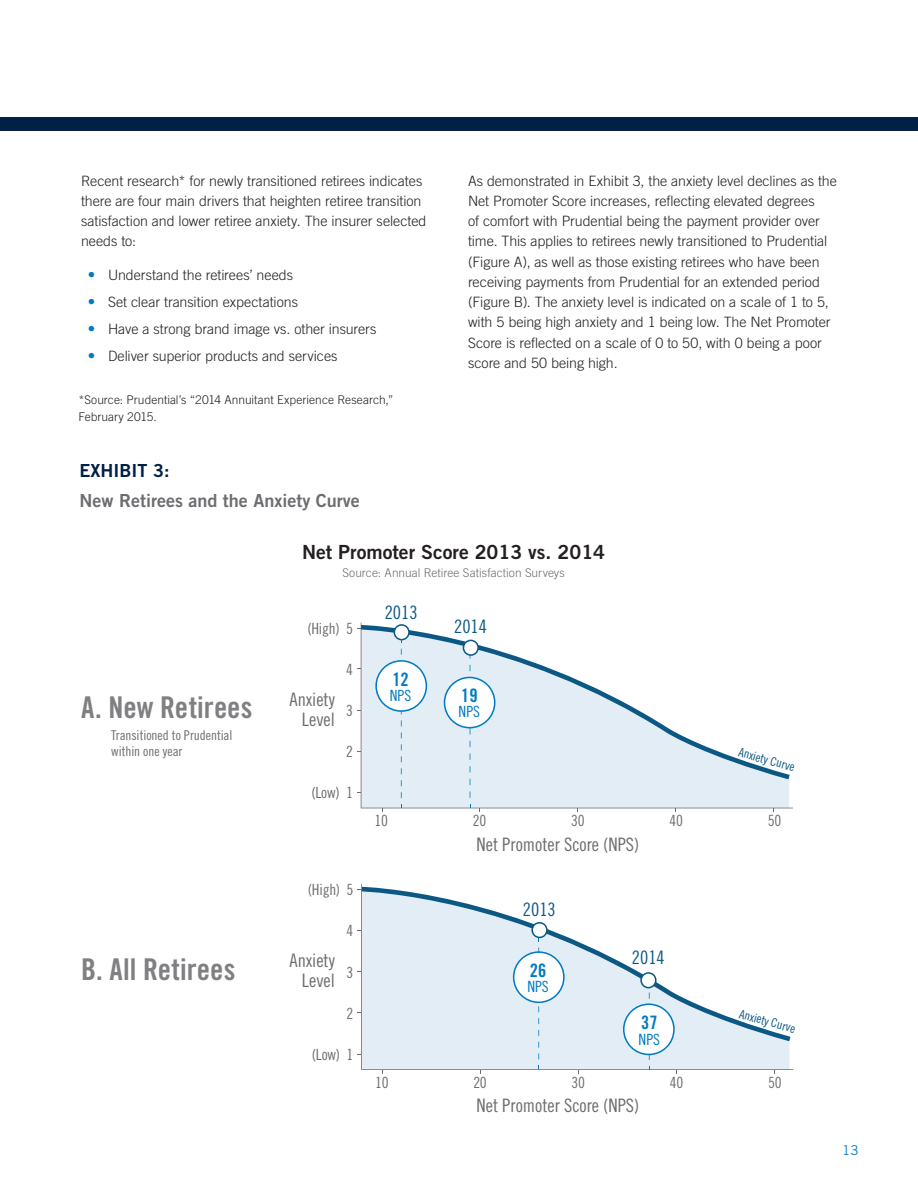
<style>
.page{position:relative;width:918px;height:1188px;background:#fff}
.page>*{position:absolute;margin:0;border:0;box-sizing:border-box;transform-origin:0 0}
.t1{font:30px "Trade Gothic LT Std Bd Cn 20";letter-spacing:.005em;color:#808083}
.t2{font:19.5px "Trade Gothic LT Std Bd 2";color:#231f20}
.t3{font:18.6px/20.1px "Trade Gothic LT Std Cn 18";color:#6c6d70;text-align:right}
.t4{font:18.6px "Trade Gothic LT Std Cn 18";color:#0c5884}
.t5{font:18.6px "Trade Gothic LT Std Bd Cn 20";color:#007bc3}
.Exhibit_Heading{font:18px "Trade Gothic LT Std Bd 2";color:#6c6d70}
.Exhibits{font:18px "Trade Gothic LT Std Bd 2";color:#002045}
.t6{font:15.45px "Trade Gothic LT Std Cn 18";letter-spacing:-.015em;color:#6c6d70}
.t7{font:15.45px "Trade Gothic LT Std Cn 18";color:#007bc3}
.Body_Text{font:300 14.25px/20.2px "Trade Gothic LT Std";letter-spacing:-.005em;color:#231f20}
.t8{font:13.5px/16.5px "Trade Gothic LT Std Cn 18";color:#6c6d70}
.t9{font:13.5px "Trade Gothic LT Std";color:#007bc3}
.t10{font:12.3px "Trade Gothic LT Std Cn 18";color:#0c5884}
.t11{font:300 12px/16.5px "Trade Gothic LT Std";color:#231f20}
.Disclaimer{font:300 12px "Trade Gothic LT Std";letter-spacing:.005em;color:#6c6d70}
.s1{font-weight:400;font-size:15px;color:#007bc3}
</style>
<div class="page">
<div style="left:0;top:117px;width:918px;height:14px;background:#002045"></div>
<svg style="left:361px;top:623px;width:432px;height:185px;fill:#e2edf5"></svg>
<svg style="left:361px;top:884px;width:432px;height:186px;fill:#e2edf5"></svg>
<svg style="left:361px;top:625px;width:429px;height:154px;fill:#e2edf5"></svg>
<svg style="left:463px;top:640px;width:16px;height:18px"></svg>
<svg style="left:362px;top:887px;width:428px;height:154px;fill:#e2edf5"></svg>
<svg style="left:444px;top:677px;width:52px;height:57px"></svg>
<svg style="left:394px;top:624px;width:16px;height:19px"></svg>
<svg style="left:375px;top:649px;width:52px;height:65px"></svg>
<svg style="left:531px;top:922px;width:17px;height:20px"></svg>
<svg style="left:513px;top:948px;width:52px;height:64px"></svg>
<svg style="left:623px;top:972px;width:52px;height:88px"></svg>
<p class="Body_Text" style="left:81px;top:170px;width:347px">Recent research* for newly transitioned retirees indicates there are four main drivers that heighten retiree transition satisfaction and lower retiree anxiety. The insurer selected needs to:</p>
<p class="Body_Text" style="left:88px;top:265px;width:207px"><span class="s1">•</span> Understand the retirees’ needs</p>
<p class="Body_Text" style="left:88px;top:292px;width:212px"><span class="s1">•</span> Set clear transition expectations</p>
<p class="Body_Text" style="left:88px;top:319px;width:290px"><span class="s1">•</span> Have a strong brand image vs. other insurers</p>
<p class="Body_Text" style="left:88px;top:346px;width:251px"><span class="s1">•</span> Deliver superior products and services</p>
<p class="t11" style="left:78px;top:392px;width:317px">*Source: Prudential’s “2014 Annuitant Experience Research,”<br>February 2015.</p>
<p class="Body_Text" style="left:468px;top:170px;width:370px">As demonstrated in Exhibit 3, the anxiety level declines as the Net Promoter Score increases, reflecting elevated degrees<br>of comfort with Prudential being the payment provider over time. This applies to retirees newly transitioned to Prudential (Figure A), as well as those existing retirees who have been receiving payments from Prudential for an extended period (Figure B). The anxiety level is indicated on a scale of 1 to 5, with 5 being high anxiety and 1 being low. The Net Promoter Score is reflected on a scale of 0 to 50, with 0 being a poor score and 50 being high.</p>
<p class="Exhibits" style="left:80px;top:459px;width:91px">EXHIBIT 3:</p>
<p class="Exhibit_Heading" style="left:80px;top:490px;width:282px">New Retirees and the Anxiety Curve</p>
<p class="t2" style="left:302px;top:540px;width:305px">Net Promoter Score 2013 vs. 2014</p>
<h1 class="t1" style="left:81px;top:689px;width:173px">A. New Retirees</h1>
<p class="t8" style="left:111px;top:727px;width:123px">Transitioned to Prudential within one year</p>
<h1 class="t1" style="left:81px;top:951px;width:156px">B. All Retirees</h1>
<p class="Disclaimer" style="left:342px;top:566px;width:224px">Source: Annual Retiree Satisfaction Surveys</p>
<p class="t6" style="left:307px;top:619px;width:47px">(High) 5</p>
<p class="t6" style="left:346px;top:660px;width:8px">4</p>
<p class="t6" style="left:346px;top:701px;width:8px">3</p>
<p class="t6" style="left:346px;top:743px;width:8px">2</p>
<p class="t6" style="left:311px;top:784px;width:43px">(Low) 1</p>
<h3 class="t3" style="left:290px;top:690px;width:47px">Anxiety<br>Level</h3>
<h3 class="t4" style="left:385px;top:601px;width:34px">2013</h3>
<h3 class="t5" style="left:392px;top:668px;width:18px">12</h3>
<p class="t7" style="left:390px;top:686px;width:23px">NPS</p>
<h3 class="t4" style="left:454px;top:615px;width:34px">2014</h3>
<h3 class="t5" style="left:461px;top:684px;width:18px">19</h3>
<p class="t7" style="left:459px;top:703px;width:23px">NPS</p>
<p class="t10" style="left:741px;top:744px;width:59px;rotate:16deg">Anxiety Curve</p>
<p class="t6" style="left:375px;top:811px;width:15px">10</p>
<p class="t6" style="left:473px;top:811px;width:15px">20</p>
<p class="t6" style="left:571px;top:811px;width:15px">30</p>
<p class="t6" style="left:669px;top:811px;width:15px">40</p>
<p class="t6" style="left:768px;top:811px;width:15px">50</p>
<p class="t6" style="left:308px;top:881px;width:47px">(High) 5</p>
<p class="t6" style="left:347px;top:922px;width:8px">4</p>
<p class="t6" style="left:347px;top:963px;width:8px">3</p>
<p class="t6" style="left:347px;top:1004px;width:8px">2</p>
<p class="t6" style="left:312px;top:1045px;width:43px">(Low) 1</p>
<h3 class="t3" style="left:290px;top:950px;width:47px">Anxiety<br>Level</h3>
<h3 class="t3" style="left:477px;top:834px;width:164px">Net Promoter Score (NPS)</h3>
<h3 class="t4" style="left:523px;top:898px;width:34px">2013</h3>
<h3 class="t5" style="left:530px;top:959px;width:18px">26</h3>
<p class="t7" style="left:527px;top:978px;width:23px">NPS</p>
<h3 class="t4" style="left:632px;top:947px;width:34px">2014</h3>
<h3 class="t5" style="left:641px;top:1011px;width:18px">37</h3>
<p class="t7" style="left:639px;top:1030px;width:23px">NPS</p>
<p class="t10" style="left:742px;top:1006px;width:59px;rotate:16deg">Anxiety Curve</p>
<p class="t6" style="left:375px;top:1073px;width:15px">10</p>
<p class="t6" style="left:473px;top:1073px;width:15px">20</p>
<p class="t6" style="left:572px;top:1073px;width:15px">30</p>
<p class="t6" style="left:670px;top:1073px;width:15px">40</p>
<p class="t6" style="left:768px;top:1073px;width:15px">50</p>
<h3 class="t3" style="left:477px;top:1095px;width:164px">Net Promoter Score (NPS)</h3>
<p class="t9" style="left:842px;top:1142px;width:18px">13</p>
</div>
